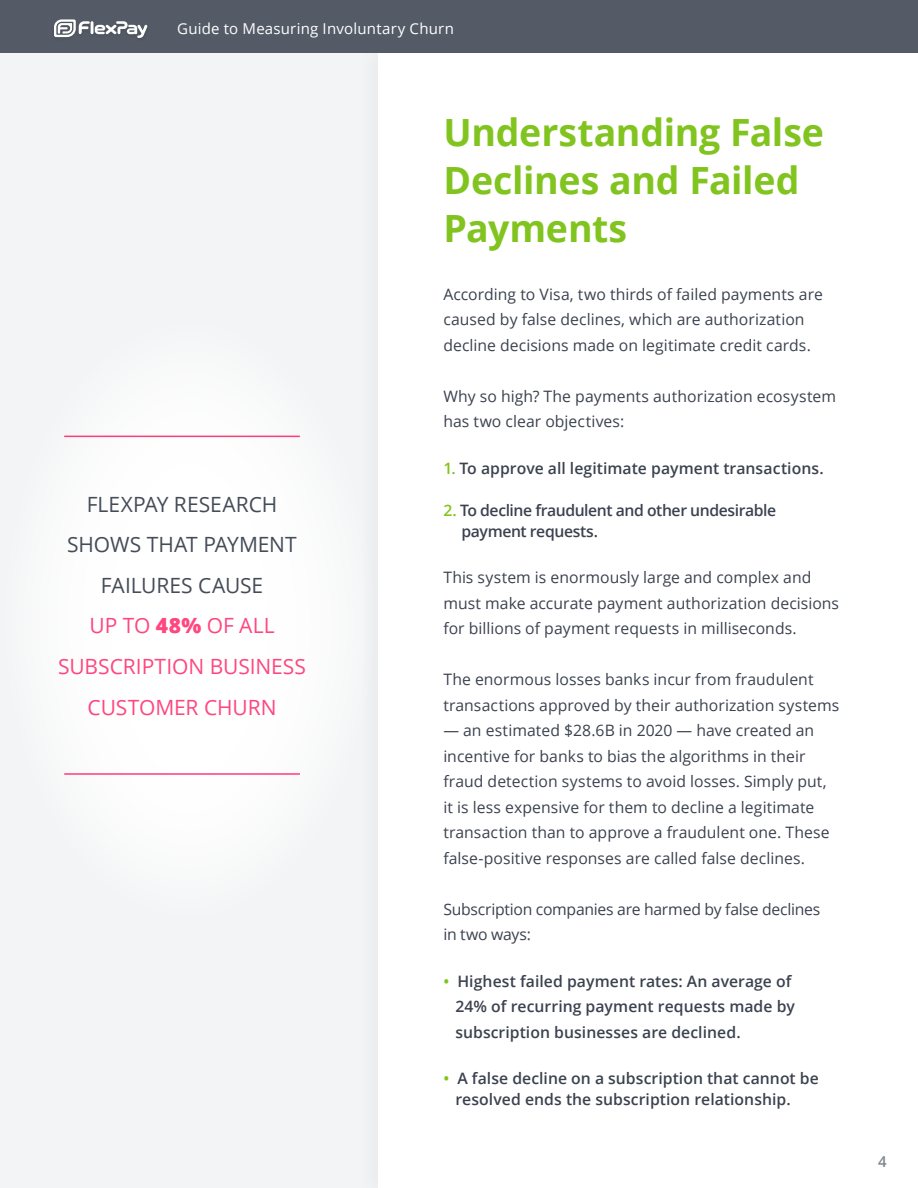
<style>
.page{position:relative;width:918px;height:1188px;background:#fff}
.page>*{position:absolute;margin:0;border:0;box-sizing:border-box;transform-origin:0 0}
.t1{font:700 37.5px/48px "Open Sans";letter-spacing:-.005em;color:#82c41f}
.t2{font:21px/40.5px "Open Sans";letter-spacing:-.005em;color:#444c58;text-align:center}
.t3{font:15.75px/25.5px "Open Sans";letter-spacing:.005em;color:#3b424f}
.t4{font:600 15.75px/25.5px "Open Sans";color:#3b424f}
.t5{font:600 15.75px/21px "Open Sans";letter-spacing:-.025em;color:#3b424f}
.t6{font:15.75px/25.5px "Open Sans";letter-spacing:-.015em;color:#3b424f}
.t7{font:15px "Open Sans";letter-spacing:.015em;color:#fff}
.t8{font:600 15px "Open Sans";color:#7f848d}
.s1{color:#ff467f}
.s2{font-weight:800;color:#ff467f}
.s3{color:#82c41f}
</style>
<div class="page">
<div style="left:0;top:53px;width:378px;height:1135px;background:#f3f4f5"></div>
<div style="left:0;top:316px;width:378px;height:608px;background:#fff;border-radius:50%"></div>
<hr style="left:64px;top:436px;width:236px;height:1px;background:#ff3c78">
<hr style="left:64px;top:773px;width:236px;height:2px;background:#ff3c78">
<div style="left:354px;top:36px;width:564px;height:1152px;background:#f0f1f2"></div>
<div style="left:378px;top:53px;width:540px;height:1135px;background:#fff"></div>
<div style="left:0;top:0;width:918px;height:53px;background:#545b66"></div>
<svg style="left:54px;top:19px;width:94px;height:19px"></svg>
<p class="t7" style="left:177px;top:18px;width:278px">Guide to Measuring Involuntary Churn</p>
<h2 class="t2" style="left:58px;top:484px;width:250px">FLEXPAY RESEARCH<br>SHOWS THAT PAYMENT<br>FAILURES CAUSE<br><span class="s1">UP TO</span> <span class="s2">48%</span> <span class="s1">OF ALL<br>SUBSCRIPTION BUSINESS<br>CUSTOMER CHURN</span></h2>
<h1 class="t1" style="left:443px;top:107px;width:382px">Understanding False<br>Declines and Failed<br>Payments</h1>
<p class="t3" style="left:443px;top:281px;width:381px">According to Visa, two thirds of failed payments are caused by false declines, which are authorization decline decisions made on legitimate credit cards.</p>
<p class="t3" style="left:443px;top:383px;width:394px">Why so high? The payments authorization ecosystem has two clear objectives:</p>
<p class="t4" style="left:443px;top:455px;width:382px"><span class="s3">1.</span> To approve all legitimate payment transactions.</p>
<p class="t5" style="left:461px;top:499px;width:316px;text-indent:-18px"><span class="s3">2.</span> To decline fraudulent and other undesirable payment requests.</p>
<p class="t3" style="left:443px;top:564px;width:397px">This system is enormously large and complex and must make accurate payment authorization decisions for billions of payment requests in milliseconds.</p>
<p class="t3" style="left:443px;top:666px;width:398px">The enormous losses banks incur from fraudulent transactions approved by their authorization systems</p>
<p class="t3" style="left:443px;top:717px;width:388px">— an estimated $28.6B in 2020 — have created an incentive for banks to bias the algorithms in their fraud detection systems to avoid losses. Simply put, it is less expensive for them to decline a legitimate transaction than to approve a fraudulent one. These false-positive responses are called false declines.</p>
<p class="t6" style="left:443px;top:896px;width:379px">Subscription companies are harmed by false declines in two ways:</p>
<p class="t4" style="left:455px;top:968px;width:341px;text-indent:-12px"><span class="s3">•</span> Highest failed payment rates: An average of<br>24% of recurring payment requests made by subscription businesses are declined.</p>
<p class="t4" style="left:455px;top:1067px;width:365px;line-height:21px;text-indent:-12px"><span class="s3">•</span> A false decline on a subscription that cannot be resolved ends the subscription relationship.</p>
<p class="t8" style="left:878px;top:1151px;width:10px">4</p>
</div>
